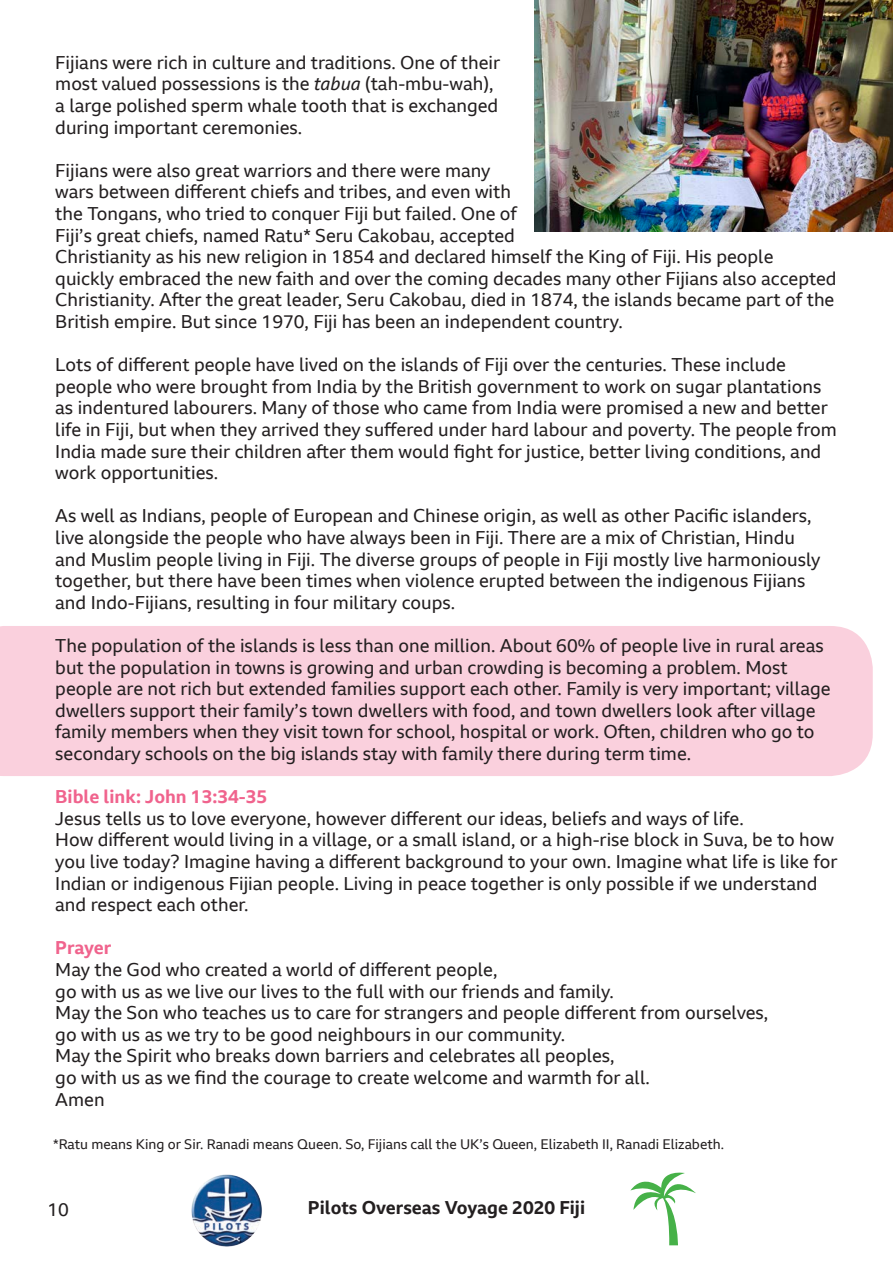
<style>
.page{position:relative;width:893px;height:1263px;background:#fff}
.page>*{position:absolute;margin:0;border:0;box-sizing:border-box;transform-origin:0 0}
.t1{font:18px/21.6px "BBC Reith Sans";color:#231f20}
.t2{font:700 18px "BBC Reith Sans";color:#231f20}
.t3{font:700 18px "BBC Reith Sans";color:#f0638d}
.t4{font:13.5px "BBC Reith Sans";color:#231f20}
.s1{font-style:italic}
</style>
<div class="page">
<img style="left:191px;top:1174px;width:71px;height:73px">
<svg style="left:630px;top:1172px;width:66px;height:73px"></svg>
<div style="left:0;top:626px;width:873px;height:150px;background:#fad0dd"></div>
<img style="left:534px;top:0;width:359px;height:231px">
<p class="t1" style="left:55px;top:51px;width:446px">Fijians were rich in culture and traditions. One of their most valued possessions is the <span class="s1">tabua</span> (tah-mbu-wah), a large polished sperm whale tooth that is exchanged during important ceremonies.</p>
<p class="t1" style="left:55px;top:159px;width:783px">Fijians were also great warriors and there were many<br>wars between different chiefs and tribes, and even with<br>the Tongans, who tried to conquer Fiji but failed. One of<br>Fiji’s great chiefs, named Ratu* Seru Cakobau, accepted<br>Christianity as his new religion in 1854 and declared himself the King of Fiji. His people quickly embraced the new faith and over the coming decades many other Fijians also accepted Christianity. After the great leader, Seru Cakobau, died in 1874, the islands became part of the British empire. But since 1970, Fiji has been an independent country.</p>
<p class="t1" style="left:55px;top:354px;width:783px">Lots of different people have lived on the islands of Fiji over the centuries. These include people who were brought from India by the British government to work on sugar plantations as indentured labourers. Many of those who came from India were promised a new and better life in Fiji, but when they arrived they suffered under hard labour and poverty. The people from India made sure their children after them would fight for justice, better living conditions, and work opportunities.</p>
<p class="t1" style="left:55px;top:505px;width:767px">As well as Indians, people of European and Chinese origin, as well as other Pacific islanders, live alongside the people who have always been in Fiji. There are a mix of Christian, Hindu and Muslim people living in Fiji. The diverse groups of people in Fiji mostly live harmoniously together, but there have been times when violence erupted between the indigenous Fijians and Indo-Fijians, resulting in four military coups.</p>
<p class="t1" style="left:55px;top:634px;width:777px">The population of the islands is less than one million. About 60% of people live in rural areas but the population in towns is growing and urban crowding is becoming a problem. Most people are not rich but extended families support each other. Family is very important; village dwellers support their family’s town dwellers with food, and town dwellers look after village family members when they visit town for school, hospital or work. Often, children who go to secondary schools on the big islands stay with family there during term time.</p>
<p class="t3" style="left:55px;top:785px;width:213px">Bible link: John 13:34-35</p>
<p class="t1" style="left:55px;top:807px;width:784px">Jesus tells us to love everyone, however different our ideas, beliefs and ways of life.<br>How different would living in a village, or a small island, or a high-rise block in Suva, be to how you live today? Imagine having a different background to your own. Imagine what life is like for Indian or indigenous Fijian people. Living in peace together is only possible if we understand and respect each other.</p>
<p class="t3" style="left:55px;top:936px;width:58px">Prayer</p>
<p class="t1" style="left:55px;top:958px;width:444px">May the God who created a world of different people,</p>
<p class="t1" style="left:55px;top:980px;width:560px">go with us as we live our lives to the full with our friends and family.</p>
<p class="t1" style="left:55px;top:1002px;width:715px">May the Son who teaches us to care for strangers and people different from ourselves,</p>
<p class="t1" style="left:55px;top:1023px;width:511px">go with us as we try to be good neighbours in our community.</p>
<p class="t1" style="left:55px;top:1045px;width:561px">May the Spirit who breaks down barriers and celebrates all peoples,</p>
<p class="t1" style="left:55px;top:1066px;width:596px">go with us as we find the courage to create welcome and warmth for all.</p>
<p class="t1" style="left:55px;top:1088px;width:51px">Amen</p>
<p class="t4" style="left:53px;top:1136px;width:672px">*Ratu means King or Sir. Ranadi means Queen. So, Fijians call the UK’s Queen, Elizabeth II, Ranadi Elizabeth.</p>
<p class="t1" style="left:48px;top:1199px;width:23px">10</p>
<p class="t2" style="left:308px;top:1195px;width:279px">Pilots Overseas Voyage 2020 Fiji</p>
</div>
